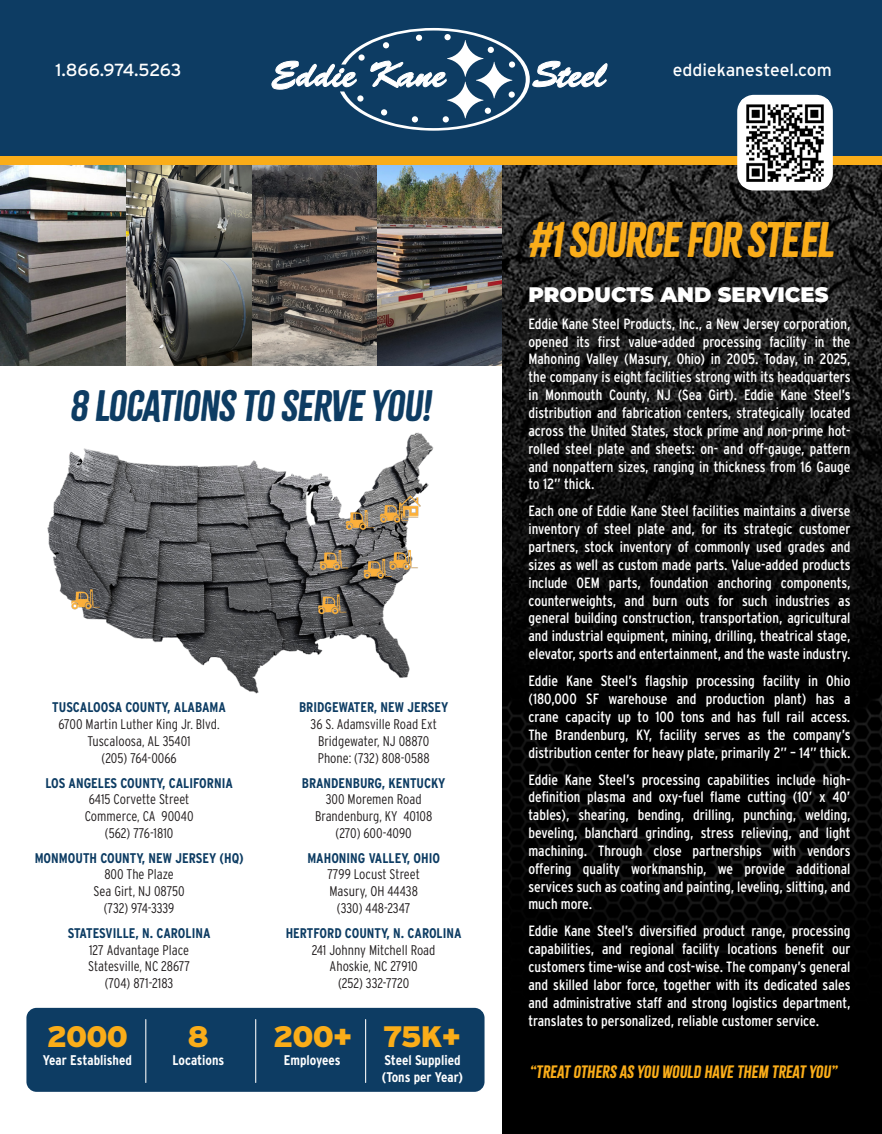
<style>
.page{position:relative;width:882px;height:1134px;background:#fff}
.page>*{position:absolute;margin:0;border:0;box-sizing:border-box;transform-origin:0 0}
.t1{font:italic 43.75px "Citrus Gothic Solid";letter-spacing:-.04em;color:#faad19}
.t2{font:italic 38.5px "Citrus Gothic Solid";letter-spacing:-.02em;color:#0d3c63}
.t3{font:900 29.57px "Interstate";letter-spacing:-.03em;color:#faad19}
.t4{font:900 21px "Montserrat";color:#fff}
.t5{font:17.5px "Interstate";color:#fff}
.t6{font:italic 15.75px "Citrus Gothic Solid";color:#faad19}
.Paragraph_Style_1{font:14.88px/17.8px "Interstate Condensed";color:#fff;text-align:justify}
.Paragraph_Style_1-2{font:300 14px/16.8px "Interstate Condensed";color:#231f20;text-align:center}
.t7{font:700 14px "Interstate Condensed";color:#0d3c63}
.t8{font:700 14px/16.8px "Interstate Condensed";color:#fff}
</style>
<div class="page">
<img style="left:251px;top:165px;width:251px;height:201px">
<svg style="left:0;top:165px;width:126px;height:201px;background:#696868"></svg>
<svg style="left:252px;top:165px;width:125px;height:201px;background:#615953"></svg>
<svg style="left:126px;top:165px;width:125px;height:201px;background:#696962"></svg>
<img style="left:502px;top:165px;width:380px;height:969px">
<div style="left:0;top:0;width:882px;height:158px;background:#0d3c63"></div>
<div style="left:0;top:156px;width:882px;height:9px;background:#faad19"></div>
<img style="left:47px;top:432px;width:387px;height:262px">
<svg style="left:271px;top:28px;width:337px;height:103px"></svg>
<div style="left:26px;top:1008px;width:459px;height:84px;background:#0d3c63;border-radius:10px"></div>
<hr style="left:145px;top:1020px;width:1px;height:63px;background:#fff">
<hr style="left:255px;top:1020px;width:1px;height:63px;background:#fff">
<hr style="left:365px;top:1020px;width:1px;height:63px;background:#fff">
<div style="left:737px;top:95px;width:96px;height:95px;background:#fff;border-radius:17px"></div>
<img style="left:741px;top:99px;width:88px;height:87px">
<p class="t5" style="left:55px;top:60px;width:128px">1.866.974.5263</p>
<p class="t5" style="left:673px;top:60px;width:161px">eddiekanesteel.com</p>
<p class="t2" style="left:70px;top:381px;width:363px">8 LOCATIONS TO SERVE YOU!</p>
<p class="t7" style="left:52px;top:700px;width:175px">TUSCALOOSA COUNTY, ALABAMA</p>
<p class="Paragraph_Style_1-2" style="left:59px;top:716px;width:163px">6700 Martin Luther King Jr. Blvd.</p>
<p class="Paragraph_Style_1-2" style="left:87px;top:733px;width:105px">Tuscaloosa, AL 35401</p>
<p class="Paragraph_Style_1-2" style="left:102px;top:749px;width:77px">(205) 764-0066</p>
<p class="t7" style="left:45px;top:775px;width:189px">LOS ANGELES COUNTY, CALIFORNIA</p>
<p class="Paragraph_Style_1-2" style="left:89px;top:791px;width:102px">6415 Corvette Street</p>
<p class="Paragraph_Style_1-2" style="left:85px;top:808px;width:110px">Commerce, CA 90040</p>
<p class="Paragraph_Style_1-2" style="left:105px;top:825px;width:70px">(562) 776-1810</p>
<p class="t7" style="left:35px;top:850px;width:210px">MONMOUTH COUNTY, NEW JERSEY (HQ)</p>
<p class="Paragraph_Style_1-2" style="left:94px;top:866px;width:93px">800 The Plaze<br>Sea Girt, NJ 08750</p>
<p class="Paragraph_Style_1-2" style="left:104px;top:900px;width:72px">(732) 974-3339</p>
<p class="t7" style="left:68px;top:925px;width:144px">STATESVILLE, N. CAROLINA</p>
<p class="Paragraph_Style_1-2" style="left:89px;top:941px;width:101px">127 Advantage Place</p>
<p class="Paragraph_Style_1-2" style="left:88px;top:958px;width:103px">Statesville, NC 28677</p>
<p class="Paragraph_Style_1-2" style="left:105px;top:975px;width:70px">(704) 871-2183</p>
<p class="t7" style="left:299px;top:700px;width:151px">BRIDGEWATER, NEW JERSEY</p>
<p class="Paragraph_Style_1-2" style="left:311px;top:716px;width:128px">36 S. Adamsville Road Ext</p>
<p class="Paragraph_Style_1-2" style="left:318px;top:733px;width:113px">Bridgewater, NJ 08870</p>
<p class="Paragraph_Style_1-2" style="left:318px;top:749px;width:113px">Phone: (732) 808-0588</p>
<p class="t7" style="left:302px;top:775px;width:145px">BRANDENBURG, KENTUCKY</p>
<p class="Paragraph_Style_1-2" style="left:326px;top:791px;width:97px">300 Moremen Road</p>
<p class="Paragraph_Style_1-2" style="left:315px;top:808px;width:119px">Brandenburg, KY 40108</p>
<p class="Paragraph_Style_1-2" style="left:336px;top:825px;width:78px">(270) 600-4090</p>
<p class="t7" style="left:307px;top:850px;width:134px">MAHONING VALLEY, OHIO</p>
<p class="Paragraph_Style_1-2" style="left:327px;top:866px;width:94px">7799 Locust Street</p>
<p class="Paragraph_Style_1-2" style="left:329px;top:883px;width:90px">Masury, OH 44438</p>
<p class="Paragraph_Style_1-2" style="left:337px;top:900px;width:75px">(330) 448-2347</p>
<p class="t7" style="left:286px;top:925px;width:177px">HERTFORD COUNTY, N. CAROLINA</p>
<p class="Paragraph_Style_1-2" style="left:312px;top:941px;width:125px">241 Johnny Mitchell Road</p>
<p class="Paragraph_Style_1-2" style="left:330px;top:958px;width:90px">Ahoskie, NC 27910</p>
<p class="Paragraph_Style_1-2" style="left:338px;top:975px;width:73px">(252) 332-7720</p>
<p class="t3" style="left:47px;top:1019px;width:83px">2000</p>
<p class="t8" style="left:43px;top:1052px;width:90px">Year Established</p>
<p class="t8" style="left:172px;top:1052px;width:54px">Locations</p>
<p class="t8" style="left:284px;top:1052px;width:58px">Employees</p>
<p class="t8" style="left:382px;top:1052px;width:83px">Steel Supplied (Tons per Year)</p>
<p class="t3" style="left:188px;top:1019px;width:23px">8</p>
<p class="t3" style="left:273px;top:1019px;width:80px">200+</p>
<p class="t3" style="left:383px;top:1019px;width:80px">75K+</p>
<p class="t1" style="left:528px;top:212px;width:308px">#1 SOURCE FOR STEEL</p>
<p class="t4" style="left:528px;top:278px;width:302px">PRODUCTS AND SERVICES</p>
<p class="Paragraph_Style_1" style="left:528px;top:314px;width:324px">Eddie Kane Steel Products, Inc., a New Jersey corporation, opened its first value-added processing facility in the Mahoning Valley (Masury, Ohio) in 2005. Today, in 2025, the company is eight facilities strong with its headquarters in Monmouth County, NJ (Sea Girt). Eddie Kane Steel’s distribution and fabrication centers, strategically located across the United States, stock prime and non-prime hot&shy;rolled steel plate and sheets: on- and off-gauge, pattern and nonpattern sizes, ranging in thickness from 16 Gauge to 12” thick.</p>
<p class="Paragraph_Style_1" style="left:528px;top:502px;width:324px">Each one of Eddie Kane Steel facilities maintains a diverse inventory of steel plate and, for its strategic customer partners, stock inventory of commonly used grades and sizes as well as custom made parts. Value-added products include OEM parts, foundation anchoring components, counterweights, and burn outs for such industries as general building construction, transportation, agricultural and industrial equipment, mining, drilling, theatrical stage, elevator, sports and entertainment, and the waste industry.</p>
<p class="Paragraph_Style_1" style="left:528px;top:672px;width:324px">Eddie Kane Steel’s flagship processing facility in Ohio (180,000 SF warehouse and production plant) has a crane capacity up to 100 tons and has full rail access.<br>The Brandenburg, KY, facility serves as the company’s distribution center for heavy plate, primarily 2” – 14” thick.</p>
<p class="Paragraph_Style_1" style="left:528px;top:770px;width:324px">Eddie Kane Steel’s processing capabilities include high&shy;definition plasma and oxy-fuel flame cutting (10’ x 40’ tables), shearing, bending, drilling, punching, welding, beveling, blanchard grinding, stress relieving, and light machining. Through close partnerships with vendors offering quality workmanship, we provide additional services such as coating and painting, leveling, slitting, and much more.</p>
<p class="Paragraph_Style_1" style="left:528px;top:922px;width:324px">Eddie Kane Steel’s diversified product range, processing capabilities, and regional facility locations benefit our customers time-wise and cost-wise. The company’s general and skilled labor force, together with its dedicated sales and administrative staff and strong logistics department, translates to personalized, reliable customer service.</p>
<p class="t6" style="left:530px;top:1062px;width:309px">“TREAT OTHERS AS YOU WOULD HAVE THEM TREAT YOU”</p>
</div>
